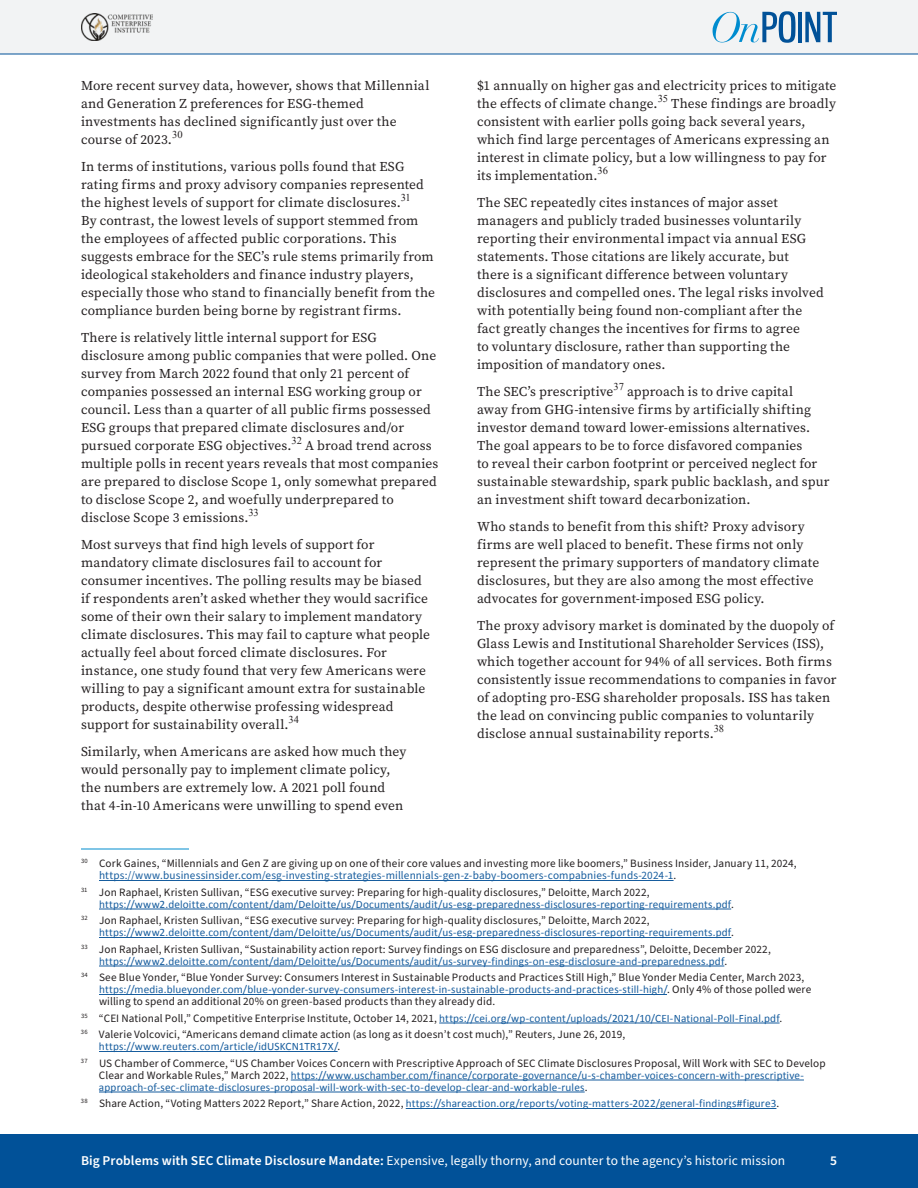
<style>
.page{position:relative;width:918px;height:1188px;background:#fff}
.page>*{position:absolute;margin:0;border:0;box-sizing:border-box;transform-origin:0 0}
.t1{font:13.5px/18px "Source Serif Pro";letter-spacing:.01em;color:#231f20}
.t2{font:13.5px "Source Sans Pro";letter-spacing:.005em;color:#fff}
.t3{font:600 13.5px "Source Sans Pro";color:#fff}
.Footnote_Text{font:11.25px/12px "Calibri";letter-spacing:.015em;color:#175d9e}
.Footnote_Text-2{font:11.25px/12px "Source Sans Pro";letter-spacing:.015em;color:#231f20}
.s1{color:#175d9e}
.s2{font-family:"Source Sans Pro";color:#231f20}
.s3{font-family:"Calibri";color:#175d9e}
.s4{font-weight:600}
</style>
<div class="page">
<hr style="left:81px;top:849px;width:108px;height:1px;background:#008ccf">
<hr style="left:99px;top:880px;width:575px;height:1px;background:#175d9e">
<hr style="left:99px;top:909px;width:632px;height:1px;background:#175d9e">
<hr style="left:99px;top:937px;width:632px;height:1px;background:#175d9e">
<hr style="left:99px;top:966px;width:625px;height:1px;background:#175d9e">
<hr style="left:99px;top:994px;width:568px;height:1px;background:#175d9e">
<hr style="left:439px;top:1023px;width:341px;height:1px;background:#175d9e">
<hr style="left:99px;top:1051px;width:239px;height:1px;background:#175d9e">
<hr style="left:291px;top:1080px;width:513px;height:1px;background:#175d9e">
<hr style="left:99px;top:1092px;width:486px;height:1px;background:#175d9e">
<hr style="left:406px;top:1108px;width:370px;height:1px;background:#175d9e">
<div style="left:0;top:0;width:918px;height:54px;background:#f2f3f4"></div>
<svg style="left:713px;top:11px;width:83px;height:32px"></svg>
<svg style="left:805px;top:12px;width:32px;height:30px"></svg>
<hr style="left:798px;top:12px;width:4px;height:30px;background:#015198">
<div style="left:0;top:1134px;width:918px;height:54px;background:#015198"></div>
<img style="left:81px;top:14px;width:72px;height:26px">
<p class="t1" style="left:81px;top:77px;width:350px">More recent survey data, however, shows that Millennial and Generation Z preferences for ESG-themed investments has declined significantly just over the course of 2023.<sup>30</sup></p>
<p class="t1" style="left:81px;top:158px;width:356px">In terms of institutions, various polls found that ESG rating firms and proxy advisory companies represented the highest levels of support for climate disclosures.<sup>31<br></sup>By contrast, the lowest levels of support stemmed from the employees of affected public corporations. This suggests embrace for the SEC’s rule stems primarily from ideological stakeholders and finance industry players, especially those who stand to financially benefit from the compliance burden being borne by registrant firms.</p>
<p class="t1" style="left:81px;top:329px;width:359px">There is relatively little internal support for ESG disclosure among public companies that were polled. One survey from March 2022 found that only 21 percent of companies possessed an internal ESG working group or council. Less than a quarter of all public firms possessed ESG groups that prepared climate disclosures and/or pursued corporate ESG objectives.<sup>32</sup> A broad trend across multiple polls in recent years reveals that most companies are prepared to disclose Scope 1, only somewhat prepared to disclose Scope 2, and woefully underprepared to disclose Scope 3 emissions.<sup>33</sup></p>
<p class="t1" style="left:81px;top:536px;width:351px">Most surveys that find high levels of support for mandatory climate disclosures fail to account for consumer incentives. The polling results may be biased if respondents aren’t asked whether they would sacrifice some of their own their salary to implement mandatory climate disclosures. This may fail to capture what people actually feel about forced climate disclosures. For instance, one study found that very few Americans were willing to pay a significant amount extra for sustainable products, despite otherwise professing widespread support for sustainability overall.<sup>34</sup></p>
<p class="t1" style="left:81px;top:743px;width:327px">Similarly, when Americans are asked how much they would personally pay to implement climate policy, the numbers are extremely low. A 2021 poll found that 4-in-10 Americans were unwilling to spend even</p>
<p class="t1" style="left:477px;top:77px;width:361px">$1 annually on higher gas and electricity prices to mitigate the effects of climate change.<sup>35</sup> These findings are broadly consistent with earlier polls going back several years, which find large percentages of Americans expressing an interest in climate policy, but a low willingness to pay for its implementation.<sup>36</sup></p>
<p class="t1" style="left:477px;top:194px;width:348px">The SEC repeatedly cites instances of major asset managers and publicly traded businesses voluntarily reporting their environmental impact via annual ESG statements. Those citations are likely accurate, but there is a significant difference between voluntary disclosures and compelled ones. The legal risks involved with potentially being found non-compliant after the fact greatly changes the incentives for firms to agree<br>to voluntary disclosure, rather than supporting the imposition of mandatory ones.</p>
<p class="t1" style="left:477px;top:383px;width:354px">The SEC’s prescriptive<sup>37</sup> approach is to drive capital<br>away from GHG-intensive firms by artificially shifting investor demand toward lower-emissions alternatives.<br>The goal appears to be to force disfavored companies<br>to reveal their carbon footprint or perceived neglect for sustainable stewardship, spark public backlash, and spur an investment shift toward decarbonization.</p>
<p class="t1" style="left:477px;top:518px;width:344px">Who stands to benefit from this shift? Proxy advisory firms are well placed to benefit. These firms not only represent the primary supporters of mandatory climate disclosures, but they are also among the most effective advocates for government-imposed ESG policy.</p>
<p class="t1" style="left:477px;top:617px;width:361px">The proxy advisory market is dominated by the duopoly of Glass Lewis and Institutional Shareholder Services (ISS), which together account for 94% of all services. Both firms consistently issue recommendations to companies in favor of adopting pro-ESG shareholder proposals. ISS has taken the lead on convincing public companies to voluntarily disclose annual sustainability reports.<sup>38</sup></p>
<p class="Footnote_Text-2" style="left:99px;top:858px;width:699px;text-indent:-18px"><sup>30</sup> Cork Gaines, “Millennials and Gen Z are giving up on one of their core values and investing more like boomers,” Business Insider, January 11, 2024, <span class="s1">https://www.businessinsider.com/esg-investing-strategies-millennials-gen-z-baby-boomers-compabnies-funds-2024-1</span>.</p>
<p class="Footnote_Text" style="left:99px;top:885px;width:637px;text-indent:-18px"><sup>31</sup> <span class="s2">Jon Raphael, Kristen Sullivan, “ESG executive survey: Preparing for high-quality disclosures,” Deloitte, March 2022, </span>https://www2.deloitte.com/content/dam/Deloitte/us/Documents/audit/us-esg-preparedness-disclosures-reporting-requirements.pdf<span class="s2">.</span></p>
<p class="Footnote_Text" style="left:99px;top:914px;width:637px;text-indent:-18px"><sup>32</sup> <span class="s2">Jon Raphael, Kristen Sullivan, “ESG executive survey: Preparing for high-quality disclosures,” Deloitte, March 2022, </span>https://www2.deloitte.com/content/dam/Deloitte/us/Documents/audit/us-esg-preparedness-disclosures-reporting-requirements.pdf<span class="s2">.</span></p>
<p class="Footnote_Text-2" style="left:99px;top:943px;width:673px;text-indent:-18px"><sup>33</sup> Jon Raphael, Kristen Sullivan, “Sustainability action report: Survey findings on ESG disclosure and preparedness”, Deloitte, December 2022, <span class="s3">https://www2.deloitte.com/content/dam/Deloitte/us/Documents/audit/us-survey-findings-on-esg-disclosure-and-preparedness.pdf</span>.</p>
<p class="Footnote_Text-2" style="left:99px;top:972px;width:714px;text-indent:-18px"><sup>34</sup> See Blue Yonder, “Blue Yonder Survey: Consumers Interest in Sustainable Products and Practices Still High,” Blue Yonder Media Center, March 2023, <span class="s3">https://media.blueyonder.com/blue-yonder-survey-consumers-interest-in-sustainable-products-and-practices-still-high/</span>. Only 4% of those polled were willing to spend an additional 20% on green-based products than they already did.</p>
<p class="Footnote_Text" style="left:81px;top:1011px;width:703px"><sup>35</sup> <span class="s2">“CEI National Poll,” Competitive Enterprise Institute, October 14, 2021,</span> https://cei.org/wp-content/uploads/2021/10/CEI-National-Poll-Final.pdf<span class="s2">.</span></p>
<p class="Footnote_Text-2" style="left:99px;top:1029px;width:528px;text-indent:-18px"><sup>36</sup> Valerie Volcovici, “Americans demand climate action (as long as it doesn’t cost much),” Reuters, June 26, 2019, <span class="s3">https://www.reuters.com/article/idUSKCN1TR17X/</span>.</p>
<p class="Footnote_Text" style="left:99px;top:1056px;width:728px;text-indent:-18px"><sup>37</sup> <span class="s2">US Chamber of Commerce, “US Chamber Voices Concern with Prescriptive Approach of SEC Climate Disclosures Proposal, Will Work with SEC to Develop<br>Clear and Workable Rules,” March 2022,</span> https://www.uschamber.com/finance/corporate-governance/u-s-chamber-voices-concern-with-prescriptive&shy;approach-of-sec-climate-disclosures-proposal-will-work-with-sec-to-develop-clear-and-workable-rules<span class="s2">.</span></p>
<p class="Footnote_Text" style="left:81px;top:1097px;width:700px"><sup>38</sup> <span class="s2">Share Action, “Voting Matters 2022 Report,” Share Action, 2022,</span> https://shareaction.org/reports/voting-matters-2022/general-findings#figure3<span class="s2">.</span></p>
<p class="t2" style="left:81px;top:1152px;width:706px"><span class="s4">Big Problems with SEC Climate Disclosure Mandate:</span> Expensive, legally thorny, and counter to the agency’s historic mission</p>
<p class="t3" style="left:830px;top:1152px;width:8px">5</p>
</div>
